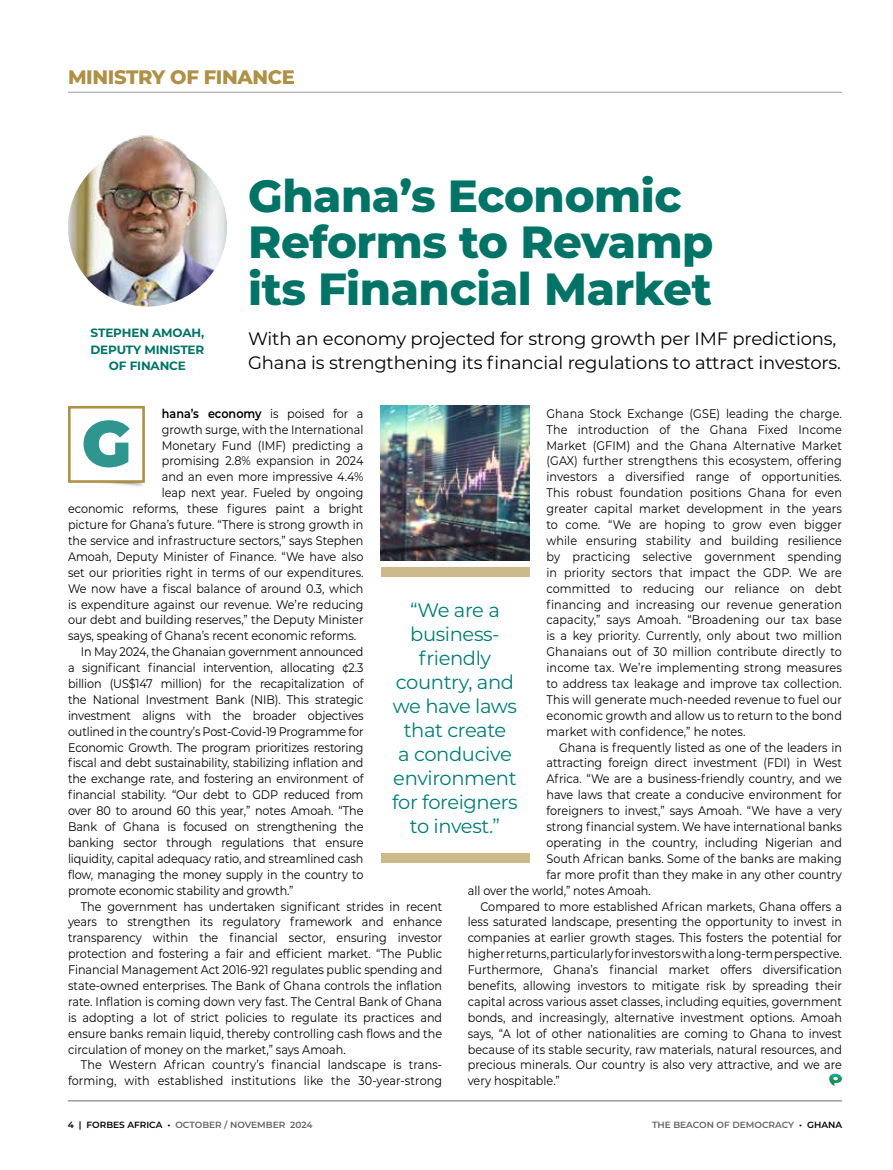
<style>
.page{position:relative;width:893px;height:1170px;background:#fff}
.page>*{position:absolute;margin:0;border:0;box-sizing:border-box;transform-origin:0 0}
.t1{font:900 64.5px "Montserrat";color:#2f968f}
.t2{font:800 45px/46.5px "Montserrat";letter-spacing:-.01em;color:#007367}
.t3{font:19.5px/24px "Montserrat";letter-spacing:-.02em;color:#007d73;text-align:center}
.t4{font:800 19.5px "Montserrat";letter-spacing:-.02em;color:#ae9146}
.t5{font:18px/24px "Montserrat";letter-spacing:-.01em;color:#000}
.t6{font:12.45px/15.9px "Montserrat";color:#000;text-align:justify;scale:.9 1}
.t7{font:600 12.45px "Montserrat";color:#000;scale:.9 1}
.t8{font:700 12px/16.5px "Montserrat";letter-spacing:-.01em;color:#007367;text-align:center}
.t9{font:600 9px "Montserrat";color:#646363}
.s1{font-weight:400}
.s2{color:#000}
</style>
<div class="page">
<hr style="left:68px;top:1099px;width:774px;height:2px;background:#9d9d9c">
<hr style="left:68px;top:92px;width:774px;height:1px;background:#9d9d9c">
<img style="left:101px;top:483px;width:41px;height:4px">
<div style="left:68px;top:406px;width:77px;height:77px;border:3px solid #ae9146"></div>
<svg style="left:829px;top:1073px;width:13px;height:12px"></svg>
<img style="left:68px;top:147px;width:159px;height:159px;border-radius:79px">
<img style="left:68px;top:135px;width:159px;height:92px">
<div style="left:380px;top:567px;width:149px;height:9px;background:#cdba8c"></div>
<div style="left:380px;top:853px;width:149px;height:9px;background:#cdba8c"></div>
<img style="left:380px;top:406px;width:149px;height:154px">
<h3 class="t4" style="left:68px;top:63px;width:228px">MINISTRY OF FINANCE</h3>
<p class="t8" style="left:91px;top:324px;width:115px">STEPHEN AMOAH,<br>DEPUTY MINISTER<br>OF FINANCE</p>
<h2 class="t2" style="left:248px;top:170px;width:467px">Ghana’s Economic<br>Reforms to Revamp its Financial Market</h2>
<h3 class="t5" style="left:248px;top:325px;width:594px">With an economy projected for strong growth per IMF predictions,<br>Ghana is strengthening its financial regulations to attract investors.</h3>
<p class="t7" style="left:162px;top:404px;width:226px">hana’s economy <span class="s1">is poised for a</span></p>
<p class="t6" style="left:162px;top:421px;width:226px">growth surge, with the International</p>
<p class="t6" style="left:162px;top:436px;width:226px">Monetary Fund (IMF) predicting a</p>
<p class="t6" style="left:162px;top:452px;width:226px">promising 2.8% expansion in 2024</p>
<p class="t6" style="left:162px;top:468px;width:226px">and an even more impressive 4.4%</p>
<p class="t6" style="left:162px;top:484px;width:226px">leap next year. Fueled by ongoing</p>
<p class="t6" style="left:68px;top:500px;width:330px">economic reforms, these figures paint a bright</p>
<p class="t6" style="left:68px;top:516px;width:330px">picture for Ghana’s future. “There is strong growth in</p>
<p class="t6" style="left:68px;top:532px;width:330px">the service and infrastructure sectors,” says Stephen</p>
<p class="t6" style="left:68px;top:548px;width:330px">Amoah, Deputy Minister of Finance. “We have also</p>
<p class="t6" style="left:68px;top:564px;width:330px">set our priorities right in terms of our expenditures.</p>
<p class="t6" style="left:68px;top:579px;width:330px">We now have a fiscal balance of around 0.3, which</p>
<p class="t6" style="left:68px;top:595px;width:330px">is expenditure against our revenue. We’re reducing</p>
<p class="t6" style="left:68px;top:611px;width:330px">our debt and building reserves,” the Deputy Minister</p>
<p class="t6" style="left:68px;top:627px;width:322px">says, speaking of Ghana’s recent economic reforms.</p>
<p class="t6" style="left:81px;top:643px;width:316px">In May 2024, the Ghanaian government announced</p>
<p class="t6" style="left:68px;top:659px;width:330px">a significant financial intervention, allocating ¢2.3</p>
<p class="t6" style="left:68px;top:675px;width:330px">billion (US$147 million) for the recapitalization of</p>
<p class="t6" style="left:68px;top:691px;width:330px">the National Investment Bank (NIB). This strategic</p>
<p class="t6" style="left:68px;top:707px;width:330px">investment aligns with the broader objectives</p>
<p class="t6" style="left:68px;top:722px;width:330px">outlined in the country’s Post-Covid-19 Programme for</p>
<p class="t6" style="left:68px;top:738px;width:330px">Economic Growth. The program prioritizes restoring</p>
<p class="t6" style="left:68px;top:754px;width:330px">fiscal and debt sustainability, stabilizing inflation and</p>
<p class="t6" style="left:68px;top:770px;width:330px">the exchange rate, and fostering an environment of</p>
<p class="t6" style="left:68px;top:786px;width:330px">financial stability. “Our debt to GDP reduced from</p>
<p class="t6" style="left:68px;top:802px;width:330px">over 80 to around 60 this year,” notes Amoah. “The</p>
<p class="t6" style="left:68px;top:818px;width:330px">Bank of Ghana is focused on strengthening the</p>
<p class="t6" style="left:68px;top:834px;width:330px">banking sector through regulations that ensure</p>
<p class="t6" style="left:68px;top:850px;width:330px">liquidity, capital adequacy ratio, and streamlined cash</p>
<p class="t6" style="left:68px;top:865px;width:330px">flow, managing the money supply in the country to</p>
<p class="t6" style="left:68px;top:881px;width:252px">promote economic stability and growth.”</p>
<p class="t6" style="left:81px;top:897px;width:403px">The government has undertaken significant strides in recent</p>
<p class="t6" style="left:68px;top:913px;width:417px">years to strengthen its regulatory framework and enhance</p>
<p class="t6" style="left:68px;top:929px;width:417px">transparency within the financial sector, ensuring investor</p>
<p class="t6" style="left:68px;top:945px;width:417px">protection and fostering a fair and efficient market. “The Public</p>
<p class="t6" style="left:68px;top:961px;width:417px">Financial Management Act 2016-921 regulates public spending and</p>
<p class="t6" style="left:68px;top:977px;width:417px">state-owned enterprises. The Bank of Ghana controls the inflation</p>
<p class="t6" style="left:68px;top:992px;width:417px">rate. Inflation is coming down very fast. The Central Bank of Ghana</p>
<p class="t6" style="left:68px;top:1008px;width:417px">is adopting a lot of strict policies to regulate its practices and</p>
<p class="t6" style="left:68px;top:1024px;width:417px">ensure banks remain liquid, thereby controlling cash flows and the</p>
<p class="t6" style="left:68px;top:1040px;width:310px">circulation of money on the market,” says Amoah.</p>
<p class="t6" style="left:81px;top:1056px;width:403px">The Western African country’s financial landscape is trans-</p>
<p class="t6" style="left:68px;top:1072px;width:417px">forming, with established institutions like the 30-year-strong</p>
<p class="t6" style="left:546px;top:405px;width:330px">Ghana Stock Exchange (GSE) leading the charge.<br>The introduction of the Ghana Fixed Income Market (GFIM) and the Ghana Alternative Market (GAX) further strengthens this ecosystem, offering investors a diversified range of opportunities.<br>This robust foundation positions Ghana for even greater capital market development in the years to come. “We are hoping to grow even bigger while ensuring stability and building resilience by practicing selective government spending in priority sectors that impact the GDP. We are committed to reducing our reliance on debt financing and increasing our revenue generation capacity,” says Amoah. “Broadening our tax base is a key priority. Currently, only about two million Ghanaians out of 30 million contribute directly to income tax. We’re implementing strong measures to address tax leakage and improve tax collection.<br>This will generate much-needed revenue to fuel our economic growth and allow us to return to the bond market with confidence,” he notes.</p>
<p class="t6" style="left:559px;top:738px;width:316px">Ghana is frequently listed as one of the leaders in</p>
<p class="t6" style="left:546px;top:754px;width:330px">attracting foreign direct investment (FDI) in West</p>
<p class="t6" style="left:546px;top:770px;width:330px">Africa. “We are a business-friendly country, and we</p>
<p class="t6" style="left:546px;top:786px;width:330px">have laws that create a conducive environment for</p>
<p class="t6" style="left:546px;top:802px;width:330px">foreigners to invest,” says Amoah. “We have a very</p>
<p class="t6" style="left:546px;top:818px;width:330px">strong financial system. We have international banks</p>
<p class="t6" style="left:546px;top:834px;width:330px">operating in the country, including Nigerian and</p>
<p class="t6" style="left:546px;top:850px;width:330px">South African banks. Some of the banks are making</p>
<p class="t6" style="left:546px;top:865px;width:330px">far more profit than they make in any other country</p>
<p class="t6" style="left:468px;top:881px;width:205px">all over the world,” notes Amoah.</p>
<p class="t6" style="left:480px;top:897px;width:403px">Compared to more established African markets, Ghana offers a</p>
<p class="t6" style="left:468px;top:913px;width:417px">less saturated landscape, presenting the opportunity to invest in</p>
<p class="t6" style="left:468px;top:929px;width:417px">companies at earlier growth stages. This fosters the potential for</p>
<p class="t6" style="left:468px;top:945px;width:417px">higher returns, particularly for investors with a long-term perspective.</p>
<p class="t6" style="left:468px;top:961px;width:417px">Furthermore, Ghana’s financial market offers diversification</p>
<p class="t6" style="left:468px;top:977px;width:417px">benefits, allowing investors to mitigate risk by spreading their</p>
<p class="t6" style="left:468px;top:992px;width:417px">capital across various asset classes, including equities, government</p>
<p class="t6" style="left:468px;top:1008px;width:417px">bonds, and increasingly, alternative investment options. Amoah</p>
<p class="t6" style="left:468px;top:1024px;width:417px">says, “A lot of other nationalities are coming to Ghana to invest</p>
<p class="t6" style="left:468px;top:1040px;width:417px">because of its stable security, raw materials, natural resources, and</p>
<p class="t6" style="left:468px;top:1056px;width:417px">precious minerals. Our country is also very attractive, and we are</p>
<p class="t6" style="left:468px;top:1072px;width:104px">very hospitable.”</p>
<h1 class="t1" style="left:82px;top:395px;width:51px">G</h1>
<h3 class="t3" style="left:392px;top:597px;width:127px">“We are a business&shy;friendly country, and we have laws that create<br>a conducive environment for foreigners to invest.”</h3>
<p class="t9" style="left:68px;top:1118px;width:246px"><span class="s2">4 | FORBES AFRICA •</span> OCTOBER / NOVEMBER 2024</p>
<p class="t9" style="left:652px;top:1118px;width:192px">THE BEACON OF DEMOCRACY <span class="s2">• GHANA</span></p>
</div>
